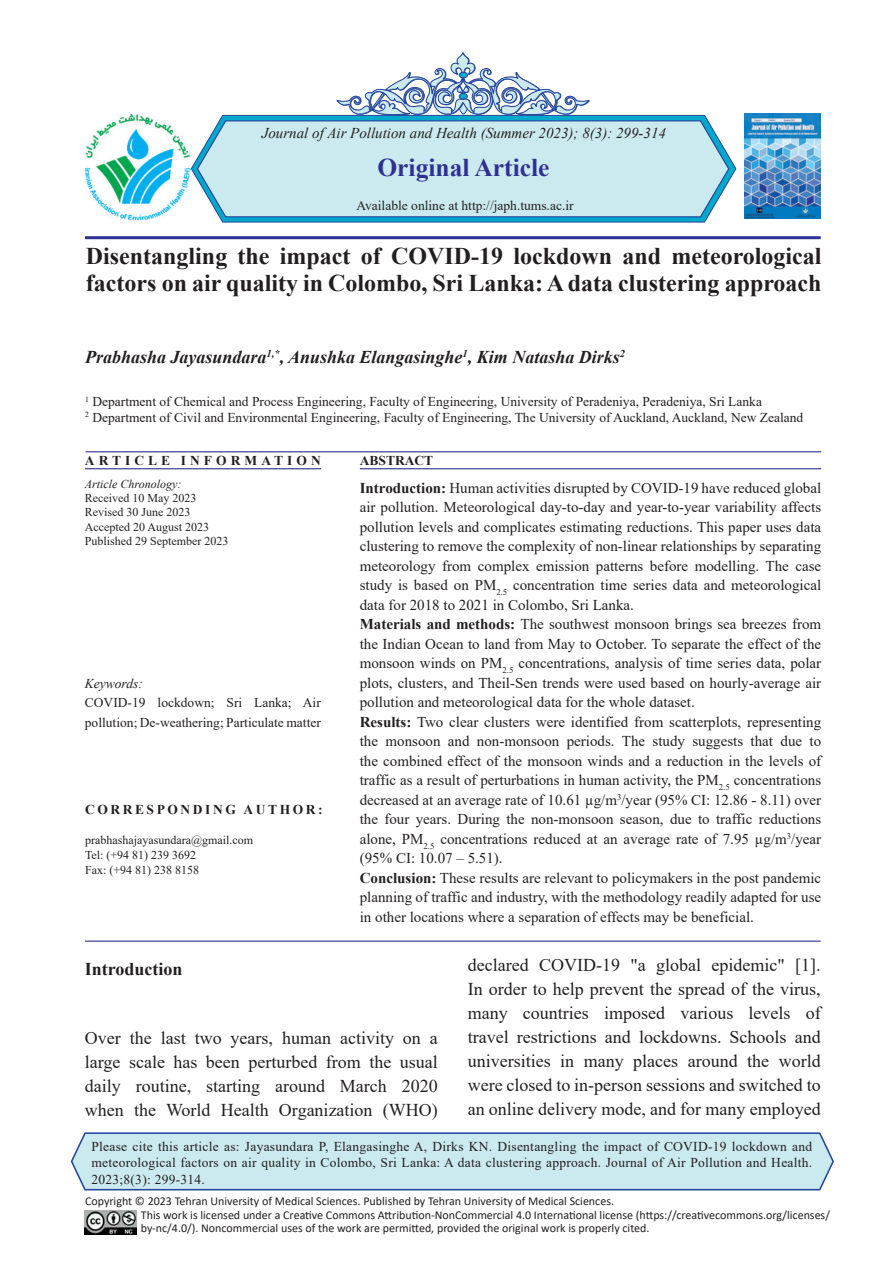
<style>
.page{position:relative;width:893px;height:1263px;background:#fff}
.page>*{position:absolute;margin:0;border:0;box-sizing:border-box;transform-origin:0 0}
.t1{font:700 25.5px "Times New Roman";color:#2e3192}
.t2{font:700 24px/27.6px "Times New Roman";color:#231f20}
.t3{font:18px/24px "Times New Roman";color:#231f20;text-align:justify}
.t4{font:italic 700 18px "Times New Roman";color:#231f20}
.t5{font:700 18px "Times New Roman";color:#231f20}
.t6{font:15px/19.5px "Times New Roman";color:#231f20}
.t7{font:italic 15px "Times New Roman";color:#231f20}
.t8{font:13.5px/16.5px "Times New Roman";color:#231f20}
.t9{font:700 13.5px "Times New Roman";letter-spacing:.19em;color:#231f20}
.t10{font:700 13.5px "Times New Roman";letter-spacing:.3em;color:#231f20}
.t11{font:italic 13.5px "Times New Roman";color:#231f20}
.t12{font:700 13.5px "Times New Roman";color:#231f20}
.t13{font:12px/13.5px "Calibri";color:#231f20}
.t14{font:12px/14.4px "Times New Roman";color:#231f20}
.t15{font:italic 12px "Times New Roman";color:#231f20}
.s1{font-weight:700}
</style>
<div class="page">
<svg style="left:70px;top:1132px;width:764px;height:59px;background:#c3e1ea"></svg>
<svg style="left:336px;top:52px;width:254px;height:63px"></svg>
<svg style="left:460px;top:103px;width:7px;height:11px"></svg>
<div style="left:459px;top:103px;width:8px;height:11px;border:1px solid #25469d;border-radius:50%"></div>
<div style="left:459px;top:72px;width:8px;height:6px;background:#00a9cc;border-radius:50%"></div>
<div style="left:459px;top:72px;width:9px;height:6px;border:1px solid #25469d;border-radius:50%"></div>
<div style="left:459px;top:93px;width:8px;height:6px;background:#00a9cc;border-radius:50%"></div>
<div style="left:459px;top:93px;width:9px;height:6px;border:1px solid #25469d;border-radius:50%"></div>
<svg style="left:190px;top:115px;width:547px;height:108px;fill:#00a9cc"></svg>
<svg style="left:196px;top:120px;width:534px;height:98px;background:#c2e4ec"></svg>
<hr style="left:85px;top:236px;width:736px;height:3px;background:#2e3192">
<hr style="left:86px;top:451px;width:735px;height:1px;background:#2e3192">
<hr style="left:85px;top:940px;width:736px;height:2px;background:#2e3192">
<hr style="left:360px;top:468px;width:461px;height:1px;background:#2e3192">
<hr style="left:85px;top:468px;width:236px;height:1px;background:#2e3192">
<img style="left:744px;top:113px;width:77px;height:105px">
<img style="left:85px;top:114px;width:105px;height:105px">
<img style="left:85px;top:1211px;width:51px;height:23px">
<p class="t7" style="left:262px;top:123px;width:406px">Journal of Air Pollution and Health (Summer 2023); 8(3): 299-314</p>
<h1 class="t1" style="left:377px;top:149px;width:174px">Original Article</h1>
<p class="t8" style="left:356px;top:197px;width:219px">Available online at http://japh.tums.ac.ir</p>
<h2 class="t2" style="left:86px;top:241px;width:737px">Disentangling the impact of COVID-19 lockdown and meteorological factors on air quality in Colombo, Sri Lanka: A data clustering approach</h2>
<p class="t4" style="left:85px;top:344px;width:542px">Prabhasha Jayasundara<sup>1,*</sup>, Anushka Elangasinghe<sup>1</sup>, Kim Natasha Dirks<sup>2</sup></p>
<p class="t8" style="left:85px;top:393px;width:720px;line-height:15.5px"><sup>1</sup> Department of Chemical and Process Engineering, Faculty of Engineering, University of Peradeniya, Peradeniya, Sri Lanka<br><sup>2</sup> Department of Civil and Environmental Engineering, Faculty of Engineering, The University of Auckland, Auckland, New Zealand</p>
<p class="t10" style="left:85px;top:450px;width:237px">ARTICLE INFORMATION</p>
<p class="t15" style="left:85px;top:475px;width:98px">Article Chronology:</p>
<p class="t14" style="left:85px;top:490px;width:145px">Received 10 May 2023<br>Revised 30 June 2023<br>Accepted 20 August 2023<br>Published 29 September 2023</p>
<p class="t12" style="left:360px;top:450px;width:75px">ABSTRACT</p>
<p class="t6" style="left:360px;top:477px;width:463px"><span class="s1">Introduction:</span> Human activities disrupted by COVID-19 have reduced global air pollution. Meteorological day-to-day and year-to-year variability affects pollution levels and complicates estimating reductions. This paper uses data clustering to remove the complexity of non-linear relationships by separating meteorology from complex emission patterns before modelling. The case study is based on PM<sub>2.5</sub> concentration time series data and meteorological data for 2018 to 2021 in Colombo, Sri Lanka.<br><span class="s1">Materials and methods:</span> The southwest monsoon brings sea breezes from the Indian Ocean to land from May to October. To separate the effect of the monsoon winds on PM<sub>2.5</sub> concentrations, analysis of time series data, polar plots, clusters, and Theil-Sen trends were used based on hourly-average air pollution and meteorological data for the whole dataset.<br><span class="s1">Results:</span> Two clear clusters were identified from scatterplots, representing the monsoon and non-monsoon periods. The study suggests that due to the combined effect of the monsoon winds and a reduction in the levels of traffic as a result of perturbations in human activity, the PM<sub>2.5</sub> concentrations decreased at an average rate of 10.61 µg/m<sup>3</sup>/year (95% CI: 12.86 - 8.11) over the four years. During the non-monsoon season, due to traffic reductions alone, PM<sub>2.5</sub> concentrations reduced at an average rate of 7.95 µg/m<sup>3</sup>/year (95% CI: 10.07 – 5.51).<br><span class="s1">Conclusion:</span> These results are relevant to policymakers in the post pandemic planning of traffic and industry, with the methodology readily adapted for use in other locations where a separation of effects may be beneficial.</p>
<p class="t11" style="left:85px;top:674px;width:59px">Keywords:</p>
<p class="t8" style="left:85px;top:693px;width:237px;line-height:19.5px">COVID-19 lockdown; Sri Lanka; Air pollution; De-weathering; Particulate matter</p>
<p class="t9" style="left:85px;top:800px;width:239px">CORRESPONDING AUTHOR:</p>
<p class="t14" style="left:85px;top:832px;width:170px;line-height:15px">prabhashajayasundara@gmail.com<br>Tel: (+94 81) 239 3692<br>Fax: (+94 81) 238 8158</p>
<p class="t5" style="left:85px;top:955px;width:99px">Introduction</p>
<p class="t3" style="left:85px;top:1025px;width:354px">Over the last two years, human activity on a large scale has been perturbed from the usual daily routine, starting around March 2020 when the World Health Organization (WHO)</p>
<p class="t3" style="left:468px;top:952px;width:354px">declared COVID-19 "a global epidemic" [1].<br>In order to help prevent the spread of the virus, many countries imposed various levels of travel restrictions and lockdowns. Schools and universities in many places around the world were closed to in-person sessions and switched to an online delivery mode, and for many employed</p>
<p class="t8" style="left:91px;top:1138px;width:722px;text-align:justify">Please cite this article as: Jayasundara P, Elangasinghe A, Dirks KN. Disentangling the impact of COVID-19 lockdown and meteorological factors on air quality in Colombo, Sri Lanka: A data clustering approach. Journal of Air Pollution and Health.<br>2023;8(3): 299-314.</p>
<p class="t13" style="left:141px;top:1194px;width:691px;text-indent:-56px">Copyright © 2023 Tehran University of Medical Sciences. Published by Tehran University of Medical Sciences.<br>This work is licensed under a Creative Commons Attribution-NonCommercial 4.0 International license (https://creativecommons.org/licenses/ by-nc/4.0/). Noncommercial uses of the work are permitted, provided the original work is properly cited.</p>
</div>
